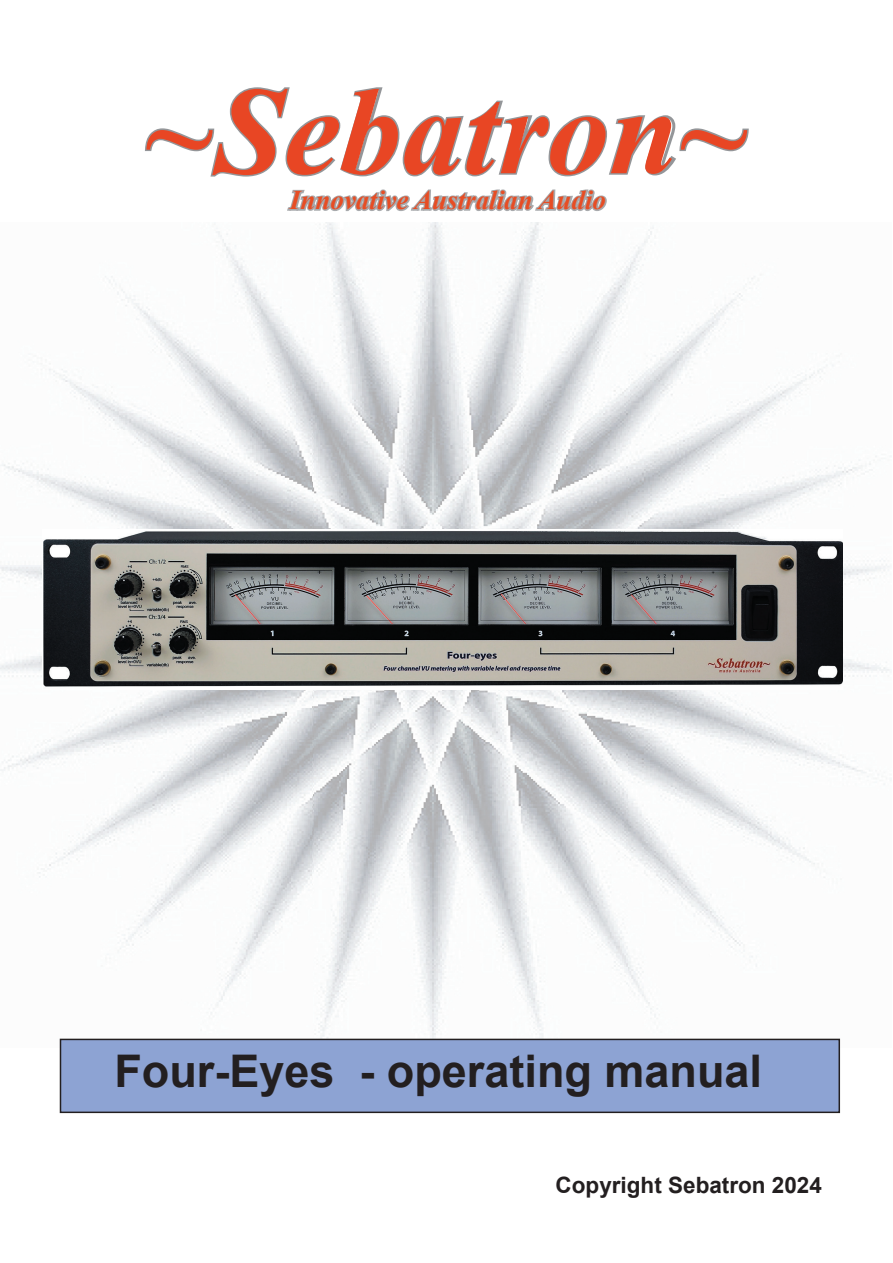
<style>
.page{position:relative;width:893px;height:1263px;background:#fff}
.page>*{position:absolute;margin:0;border:0;box-sizing:border-box;transform-origin:0 0}
.t1{font:italic 700 124.5px "Times New Roman";color:#e84624}
.t2{font:700 45px "Arial";color:#231f20}
.t3{font:italic 700 27px "Times New Roman";color:#e74d24}
.t4{font:700 22.5px "Arial";color:#231f20}
</style>
<div class="page">
<img style="left:0;top:255px;width:891px;height:792px">
<div style="left:60px;top:1039px;width:779px;height:73px;background:#8da3d3"></div>
<div style="left:60px;top:1039px;width:780px;height:74px;border:2px solid #231f20"></div>
<svg style="left:145px;top:87px;width:604px;height:168px"></svg>
<img style="left:43px;top:530px;width:799px;height:160px">
<h1 class="t1" style="left:144px;top:45px;width:607px">~Sebatron~</h1>
<p class="t3" style="left:290px;top:181px;width:318px">Innovative Australian Audio</p>
<h2 class="t2" style="left:114px;top:1040px;width:649px">Four-Eyes - operating manual</h2>
<p class="t4" style="left:556px;top:1169px;width:268px">Copyright Sebatron 2024</p>
</div>
